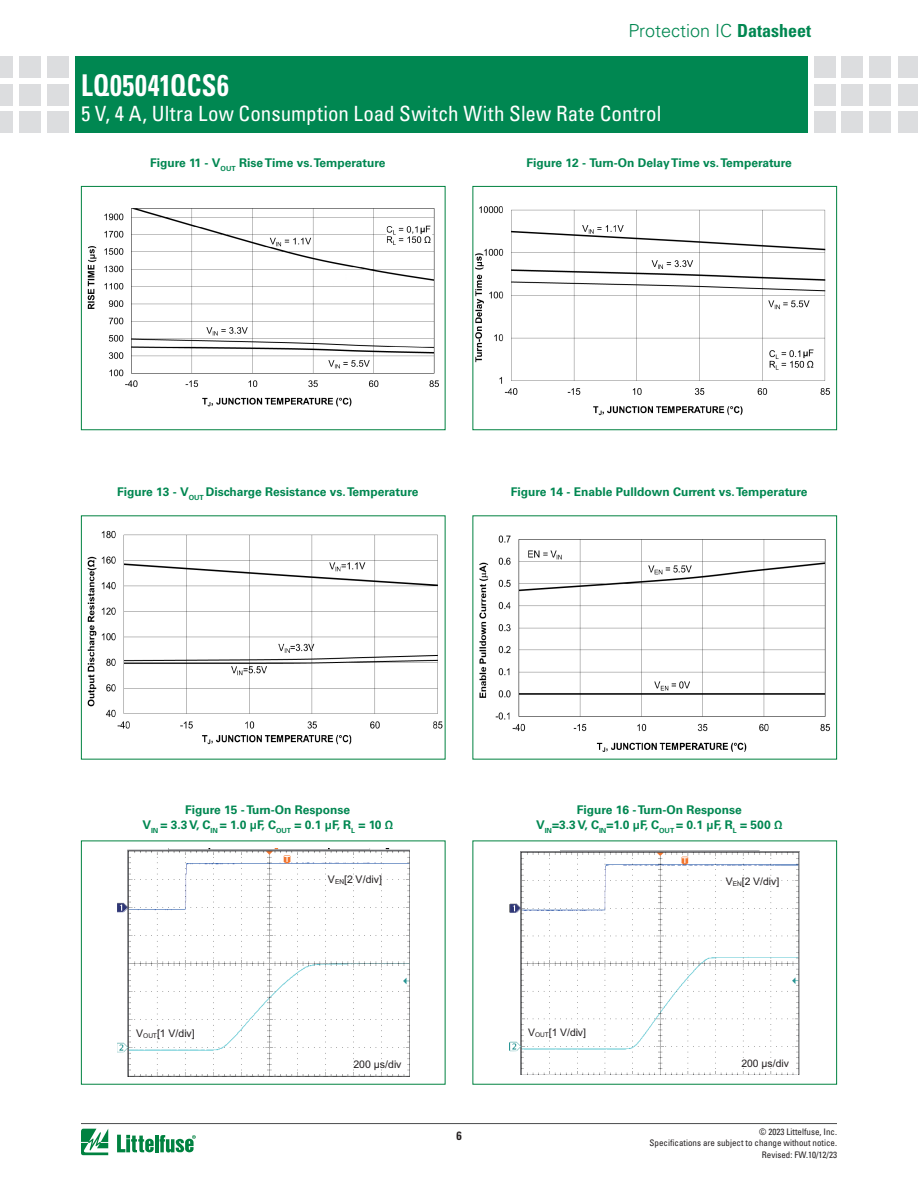
<style>
.page{position:relative;width:918px;height:1188px;background:#fff}
.page>*{position:absolute;margin:0;border:0;box-sizing:border-box;transform-origin:0 0}
.t1{font:700 condensed 30px "Univers LT Std";letter-spacing:.02em;color:#fff;scale:.88 1}
.t2{font:condensed 21px "Univers LT Std";letter-spacing:.005em;color:#fff}
.t3{font:300 18px "Univers LT Std";color:#008751}
.t4{font:700 12px "Univers LT Std";color:#008751}
.t5{font:700 condensed 12px "Univers LT Std";color:#231f20}
.image{font:10.5px "Arial";letter-spacing:-.005em;color:#231f20}
.image-2{font:10.35px "Arial";letter-spacing:-.005em;color:#231f20}
.t6{font:condensed 9px/10.8px "Univers LT Std";color:#231f20;text-align:right}
.s1{font-weight:700;font-stretch:condensed}
</style>
<div class="page">
<div style="left:870px;top:56px;width:21px;height:21px;background:#dcdddf"></div>
<div style="left:870px;top:84px;width:21px;height:21px;background:#dcdddf"></div>
<div style="left:870px;top:112px;width:21px;height:21px;background:#dcdddf"></div>
<div style="left:814px;top:56px;width:21px;height:21px;background:#dcdddf"></div>
<div style="left:814px;top:84px;width:21px;height:21px;background:#dcdddf"></div>
<div style="left:814px;top:112px;width:21px;height:21px;background:#dcdddf"></div>
<div style="left:842px;top:56px;width:21px;height:21px;background:#dcdddf"></div>
<div style="left:842px;top:84px;width:21px;height:21px;background:#dcdddf"></div>
<div style="left:842px;top:112px;width:21px;height:21px;background:#dcdddf"></div>
<div style="left:898px;top:56px;width:20px;height:21px;background:#dcdddf"></div>
<div style="left:898px;top:84px;width:20px;height:21px;background:#dcdddf"></div>
<div style="left:898px;top:112px;width:20px;height:21px;background:#dcdddf"></div>
<div style="left:75px;top:56px;width:733px;height:77px;background:#008751"></div>
<div style="left:47px;top:56px;width:21px;height:21px;background:#dcdddf"></div>
<div style="left:47px;top:84px;width:21px;height:21px;background:#dcdddf"></div>
<div style="left:47px;top:112px;width:21px;height:21px;background:#dcdddf"></div>
<div style="left:19px;top:56px;width:21px;height:21px;background:#dcdddf"></div>
<div style="left:19px;top:84px;width:21px;height:21px;background:#dcdddf"></div>
<div style="left:19px;top:112px;width:21px;height:21px;background:#dcdddf"></div>
<div style="left:0;top:56px;width:13px;height:21px;background:#dcdddf"></div>
<div style="left:0;top:84px;width:13px;height:21px;background:#dcdddf"></div>
<div style="left:0;top:112px;width:13px;height:21px;background:#dcdddf"></div>
<hr style="left:81px;top:1123px;width:756px;height:1px;background:#4b4c4d">
<svg style="left:81px;top:1129px;width:27px;height:26px"></svg>
<hr style="left:155px;top:1135px;width:3px;height:17px;background:#008240">
<svg style="left:160px;top:1135px;width:36px;height:18px"></svg>
<svg style="left:117px;top:1135px;width:37px;height:17px"></svg>
<img style="left:117px;top:849px;width:292px;height:227px">
<img style="left:510px;top:851px;width:290px;height:223px">
<img style="left:87px;top:208px;width:352px;height:199px">
<div style="left:81px;top:186px;width:365px;height:244px;border:1px solid #008240"></div>
<img style="left:475px;top:206px;width:355px;height:210px">
<div style="left:472px;top:186px;width:365px;height:244px;border:1px solid #008240"></div>
<img style="left:87px;top:530px;width:356px;height:215px">
<img style="left:479px;top:535px;width:351px;height:217px">
<h3 class="t3" style="left:629px;top:20px;width:184px">Protection IC <span class="s1">Datasheet</span></h3>
<h1 class="t1" style="left:81px;top:67px;width:169px">LQ05041QCS6</h1>
<h2 class="t2" style="left:81px;top:100px;width:582px">5 V, 4 A, Ultra Low Consumption Load Switch With Slew Rate Control</h2>
<p class="t4" style="left:150px;top:156px;width:237px">Figure 11 - V<sub>OUT</sub> Rise Time vs. Temperature</p>
<p class="t4" style="left:527px;top:156px;width:267px">Figure 12 - Turn-On Delay Time vs. Temperature</p>
<p class="t4" style="left:117px;top:485px;width:303px">Figure 13 - V<sub>OUT</sub> Discharge Resistance vs. Temperature</p>
<p class="t4" style="left:511px;top:485px;width:298px">Figure 14 - Enable Pulldown Current vs. Temperature</p>
<p class="t4" style="left:185px;top:803px;width:166px">Figure 15 - Turn-On Response</p>
<p class="t4" style="left:142px;top:817px;width:252px">V<sub>IN</sub> = 3.3 V, C<sub>IN</sub> = 1.0 μF, C<sub>OUT</sub> = 0.1 μF, R<sub>L</sub> = 10 Ω</p>
<p class="t4" style="left:577px;top:803px;width:166px">Figure 16 - Turn-On Response</p>
<p class="t4" style="left:536px;top:817px;width:248px">V<sub>IN</sub>=3.3 V, C<sub>IN</sub>=1.0 μF, C<sub>OUT</sub> = 0.1 μF, R<sub>L</sub> = 500 Ω</p>
<p class="image" style="left:328px;top:872px;width:56px">V<sub>EN</sub>[2 V/div]</p>
<p class="image-2" style="left:726px;top:874px;width:55px">V<sub>EN</sub>[2 V/div]</p>
<p class="image" style="left:136px;top:1026px;width:60px">V<sub>OUT</sub>[1 V/div]</p>
<p class="image-2" style="left:528px;top:1025px;width:60px">V<sub>OUT</sub>[1 V/div]</p>
<p class="image" style="left:353px;top:1057px;width:50px">200 μs/div</p>
<p class="image-2" style="left:742px;top:1056px;width:49px">200 μs/div</p>
<p class="t5" style="left:456px;top:1128px;width:7px">6</p>
<p class="t6" style="left:650px;top:1126px;width:189px">© 2023 Littelfuse, Inc.<br>Specifications are subject to change without notice.</p>
<p class="t6" style="left:762px;top:1149px;width:77px">Revised: FW.10/12/23</p>
</div>
